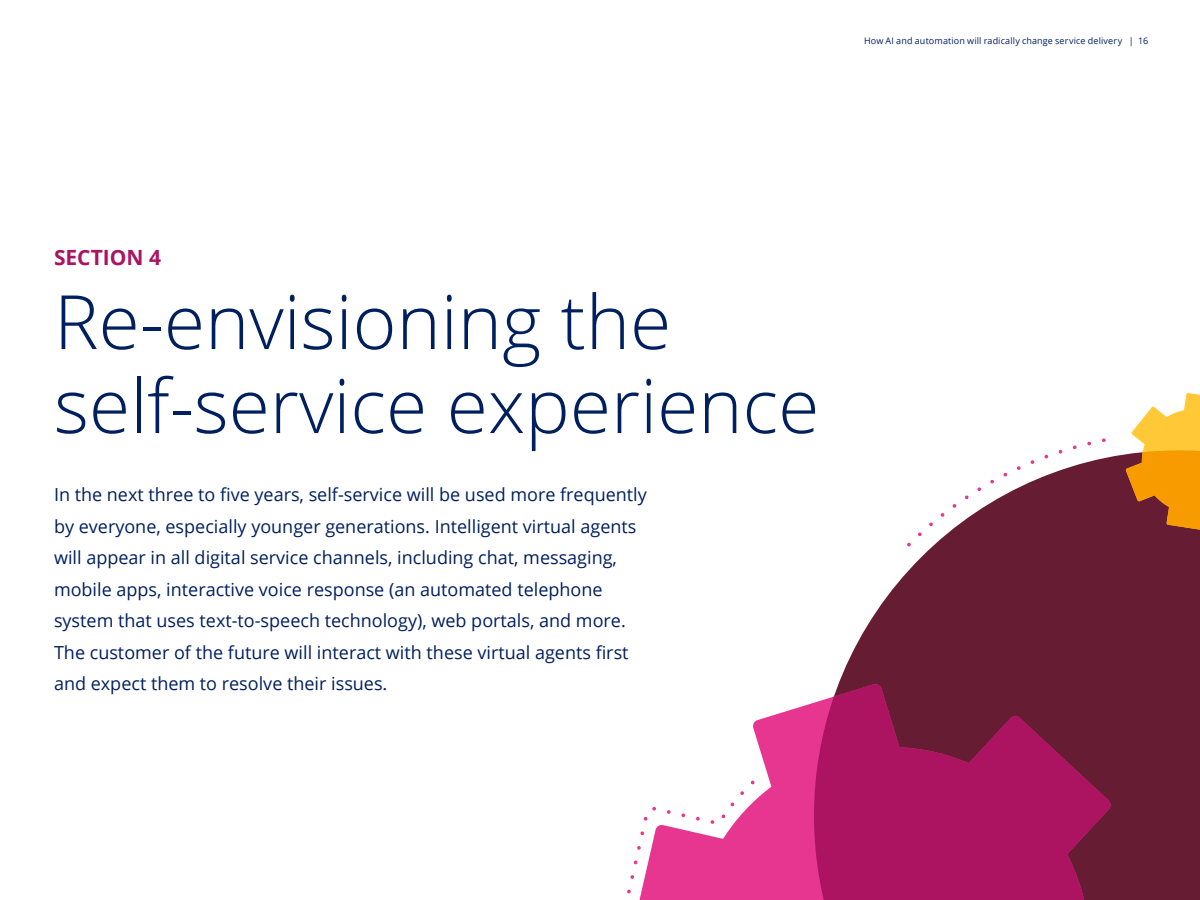
<style>
.page{position:relative;width:1200px;height:900px;background:#fff}
.page>*{position:absolute;margin:0;border:0;box-sizing:border-box;transform-origin:0 0}
.t1{font:300 75px/84px "Open Sans";color:#001f5f}
.t2{font:700 21px "Open Sans";color:#ac1361}
.t3{font:18px/31.5px "Open Sans";color:#001f5f}
.t4{font:9px "Open Sans";letter-spacing:.015em;color:#001f5f}
</style>
<div class="page">
<svg style="left:838px;top:454px;width:362px;height:399px;fill:#661d34"></svg>
<div style="left:1153px;top:853px;width:47px;height:47px;background:#661d34"></div>
<svg style="left:904px;top:438px;width:204px;height:112px"></svg>
<svg style="left:753px;top:702px;width:61px;height:198px;fill:#e63690"></svg>
<svg style="left:814px;top:684px;width:339px;height:216px;fill:#ac1361"></svg>
<svg style="left:627px;top:777px;width:131px;height:123px"></svg>
<svg style="left:1126px;top:393px;width:74px;height:137px"></svg>
<p class="t4" style="left:864px;top:35px;width:286px">How AI and automation will radically change service delivery | 16</p>
<p class="t2" style="left:54px;top:243px;width:109px">SECTION 4</p>
<h1 class="t1" style="left:54px;top:278px;width:767px">Re-envisioning the self-service experience</h1>
<p class="t3" style="left:54px;top:479px;width:594px">In the next three to five years, self-service will be used more frequently by everyone, especially younger generations. Intelligent virtual agents will appear in all digital service channels, including chat, messaging, mobile apps, interactive voice response (an automated telephone system that uses text-to-speech technology), web portals, and more.<br>The customer of the future will interact with these virtual agents first and expect them to resolve their issues.</p>
</div>
